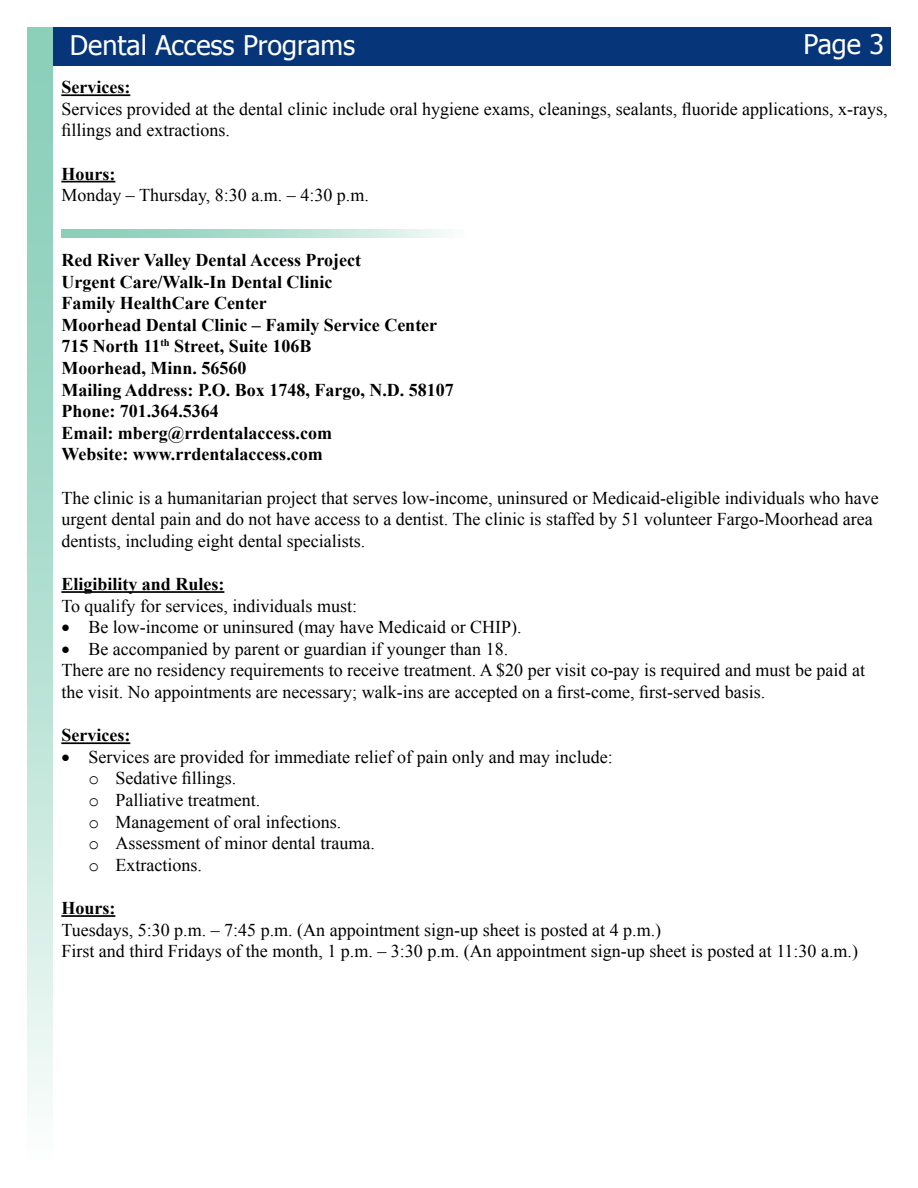
<style>
.page{position:relative;width:918px;height:1188px;background:#fff}
.page>*{position:absolute;margin:0;border:0;box-sizing:border-box;transform-origin:0 0}
.t1{font:27px "Tahoma";color:#fff}
.t2{font:18px/21.6px "Times New Roman";color:#000}
.t3{font:700 18px/21.6px "Times New Roman";color:#000}
.s1{font-family:"Courier New"}
</style>
<div class="page">
<div style="left:27px;top:27px;width:864px;height:39px;background:#06357a"></div>
<div style="left:27px;top:27px;width:26px;height:1134px;background:linear-gradient(to bottom,#7cc9b1,#f1f9f7)"></div>
<hr style="left:61px;top:94px;width:69px;height:2px;background:#000">
<hr style="left:61px;top:181px;width:54px;height:1px;background:#000">
<hr style="left:61px;top:591px;width:163px;height:2px;background:#000">
<hr style="left:61px;top:742px;width:69px;height:2px;background:#000">
<hr style="left:61px;top:915px;width:54px;height:2px;background:#000">
<svg style="left:61px;top:229px;width:387px;height:8px;background:#b2dfd1"></svg>
<h1 class="t1" style="left:70px;top:27px;width:287px">Dental Access Programs</h1>
<h1 class="t1" style="left:804px;top:26px;width:82px">Page 3</h1>
<p class="t3" style="left:61px;top:76px;width:70px">Services:</p>
<p class="t2" style="left:61px;top:97px;width:828px">Services provided at the dental clinic include oral hygiene exams, cleanings, sealants, fluoride applications, x-rays, fillings and extractions.</p>
<p class="t3" style="left:61px;top:162px;width:56px">Hours:</p>
<p class="t2" style="left:61px;top:184px;width:309px">Monday – Thursday, 8:30 a.m. – 4:30 p.m.</p>
<p class="t3" style="left:61px;top:249px;width:394px">Red River Valley Dental Access Project<br>Urgent Care/Walk-In Dental Clinic<br>Family HealthCare Center<br>Moorhead Dental Clinic – Family Service Center 715 North 11<sup>th</sup> Street, Suite 106B<br>Moorhead, Minn. 56560<br>Mailing Address: P.O. Box 1748, Fargo, N.D. 58107<br>Phone: 701.364.5364<br>Email: mberg@rrdentalaccess.com<br>Website: www.rrdentalaccess.com</p>
<p class="t2" style="left:61px;top:486px;width:819px">The clinic is a humanitarian project that serves low-income, uninsured or Medicaid-eligible individuals who have urgent dental pain and do not have access to a dentist. The clinic is staffed by 51 volunteer Fargo-Moorhead area dentists, including eight dental specialists.</p>
<p class="t3" style="left:61px;top:573px;width:165px">Eligibility and Rules:</p>
<p class="t2" style="left:61px;top:594px;width:297px">To qualify for services, individuals must:</p>
<p class="t2" style="left:61px;top:616px;width:462px">• Be low-income or uninsured (may have Medicaid or CHIP).</p>
<p class="t2" style="left:61px;top:637px;width:805px">• Be accompanied by parent or guardian if younger than 18.<br>There are no residency requirements to receive treatment. A $20 per visit co-pay is required and must be paid at the visit. No appointments are necessary; walk-ins are accepted on a first-come, first-served basis.</p>
<p class="t3" style="left:61px;top:724px;width:70px">Services:</p>
<p class="t2" style="left:88px;top:745px;width:526px;text-indent:-27px">• Services are provided for immediate relief of pain only and may include: <span class="s1">o</span> Sedative fillings.<br><span class="s1">o</span> Palliative treatment.<br><span class="s1">o</span> Management of oral infections.<br><span class="s1">o</span> Assessment of minor dental trauma.<br><span class="s1">o</span> Extractions.</p>
<p class="t3" style="left:61px;top:897px;width:55px">Hours:</p>
<p class="t2" style="left:61px;top:918px;width:798px">Tuesdays, 5:30 p.m. – 7:45 p.m. (An appointment sign-up sheet is posted at 4 p.m.)<br>First and third Fridays of the month, 1 p.m. – 3:30 p.m. (An appointment sign-up sheet is posted at 11:30 a.m.)</p>
</div>
